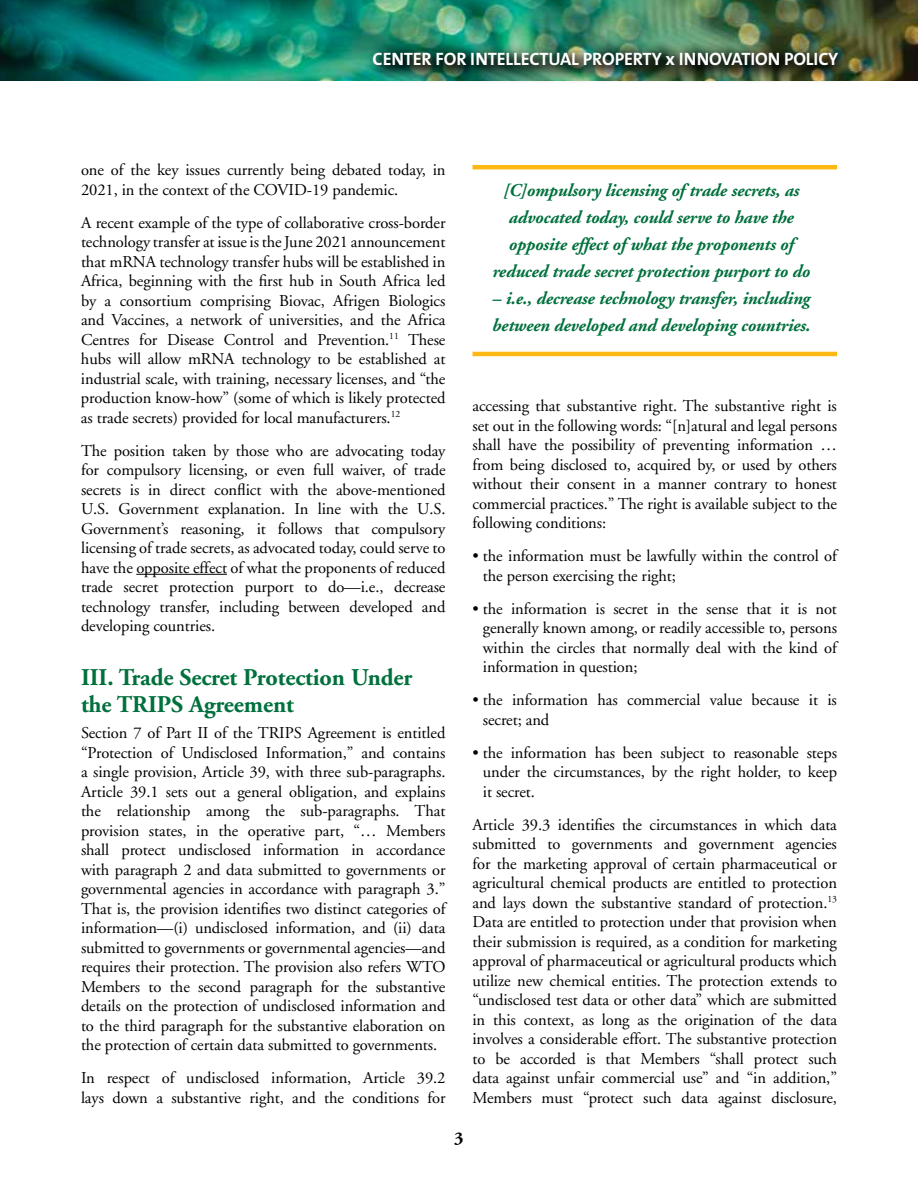
<style>
.page{position:relative;width:918px;height:1188px;background:#fff}
.page>*{position:absolute;margin:0;border:0;box-sizing:border-box;transform-origin:0 0}
.t1{font:700 24px/27px "Adobe Garamond";letter-spacing:-.005em;color:#00703c}
.t2{font:italic 700 18px/27px "Adobe Garamond";letter-spacing:-.01em;color:#00703c;text-align:center}
.t3{font:700 18px "The Sans B7";letter-spacing:-.005em;color:#fff}
.t4{font:700 18px "Adobe Garamond";color:#000}
.t5{font:16.5px/19.5px "Adobe Garamond";letter-spacing:-.005em;color:#000;text-align:justify}
</style>
<div class="page">
<img style="left:0;top:0;width:918px;height:81px">
<img style="left:364px;top:42px;width:493px;height:39px">
<hr style="left:136px;top:574px;width:91px;height:1px;background:#000">
<hr style="left:472px;top:165px;width:365px;height:4px;background:#fdb913">
<hr style="left:472px;top:352px;width:365px;height:4px;background:#fdb913">
<p class="t3" style="left:373px;top:49px;width:467px">CENTER FOR INTELLECTUAL PROPERTY x INNOVATION POLICY</p>
<p class="t5" style="left:81px;top:161px;width:366px">one of the key issues currently being debated today, in<br>2021, in the context of the COVID-19 pandemic.</p>
<p class="t5" style="left:81px;top:213px;width:366px">A recent example of the type of collaborative cross-border technology transfer at issue is the June 2021 announcement that mRNA technology transfer hubs will be established in Africa, beginning with the first hub in South Africa led by a consortium comprising Biovac, Afrigen Biologics and Vaccines, a network of universities, and the Africa Centres for Disease Control and Prevention.<sup>11</sup> These hubs will allow mRNA technology to be established at industrial scale, with training, necessary licenses, and “the production know-how” (some of which is likely protected as trade secrets) provided for local manufacturers.<sup>12</sup></p>
<p class="t5" style="left:81px;top:441px;width:366px">The position taken by those who are advocating today for compulsory licensing, or even full waiver, of trade secrets is in direct conflict with the above-mentioned U.S. Government explanation. In line with the U.S.<br>Government’s reasoning, it follows that compulsory licensing of trade secrets, as advocated today, could serve to have the opposite effect of what the proponents of reduced trade secret protection purport to do—i.e., decrease technology transfer, including between developed and developing countries.</p>
<h1 class="t1" style="left:81px;top:665px;width:333px">III. Trade Secret Protection Under the TRIPS Agreement</h1>
<p class="t5" style="left:81px;top:724px;width:366px">Section 7 of Part II of the TRIPS Agreement is entitled “Protection of Undisclosed Information,” and contains a single provision, Article 39, with three sub-paragraphs.<br>Article 39.1 sets out a general obligation, and explains the relationship among the sub-paragraphs. That provision states, in the operative part, “… Members shall protect undisclosed information in accordance with paragraph 2 and data submitted to governments or governmental agencies in accordance with paragraph 3.” That is, the provision identifies two distinct categories of information—(i) undisclosed information, and (ii) data submitted to governments or governmental agencies—and requires their protection. The provision also refers WTO Members to the second paragraph for the substantive details on the protection of undisclosed information and to the third paragraph for the substantive elaboration on the protection of certain data submitted to governments.</p>
<p class="t5" style="left:81px;top:1069px;width:366px">In respect of undisclosed information, Article 39.2 lays down a substantive right, and the conditions for</p>
<p class="t2" style="left:492px;top:178px;width:319px">[C]ompulsory licensing of trade secrets, as advocated today, could serve to have the opposite effect of what the proponents of reduced trade secret protection purport to do</p>
<p class="t2" style="left:492px;top:286px;width:320px;text-align:left">– i.e., decrease technology transfer, including between developed and developing countries.</p>
<p class="t5" style="left:472px;top:397px;width:366px">accessing that substantive right. The substantive right is set out in the following words: “[n]atural and legal persons shall have the possibility of preventing information … from being disclosed to, acquired by, or used by others without their consent in a manner contrary to honest commercial practices.” The right is available subject to the following conditions:</p>
<p class="t5" style="left:483px;top:547px;width:356px;text-indent:-10px">• the information must be lawfully within the control of the person exercising the right;</p>
<p class="t5" style="left:483px;top:599px;width:356px;text-indent:-10px">• the information is secret in the sense that it is not generally known among, or readily accessible to, persons within the circles that normally deal with the kind of information in question;</p>
<p class="t5" style="left:483px;top:691px;width:356px;text-indent:-10px">• the information has commercial value because it is secret; and</p>
<p class="t5" style="left:483px;top:743px;width:356px;text-indent:-10px">• the information has been subject to reasonable steps under the circumstances, by the right holder, to keep it secret.</p>
<p class="t5" style="left:472px;top:815px;width:366px">Article 39.3 identifies the circumstances in which data submitted to governments and government agencies for the marketing approval of certain pharmaceutical or agricultural chemical products are entitled to protection and lays down the substantive standard of protection.<sup>13<br></sup>Data are entitled to protection under that provision when their submission is required, as a condition for marketing approval of pharmaceutical or agricultural products which utilize new chemical entities. The protection extends to “undisclosed test data or other data” which are submitted in this context, as long as the origination of the data involves a considerable effort. The substantive protection to be accorded is that Members “shall protect such data against unfair commercial use” and “in addition,” Members must “protect such data against disclosure,</p>
<p class="t4" style="left:454px;top:1129px;width:11px">3</p>
</div>
